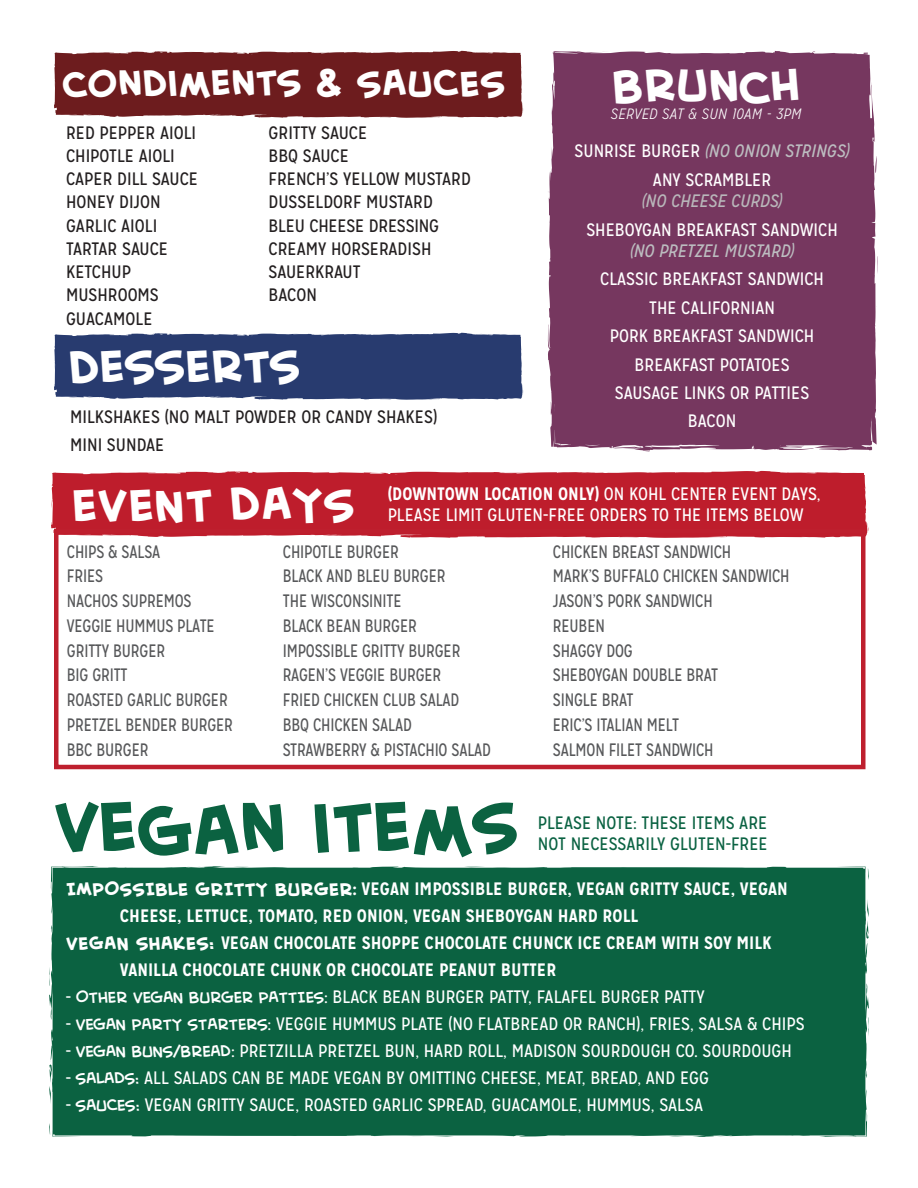
<style>
.page{position:relative;width:918px;height:1188px;background:#fff}
.page>*{position:absolute;margin:0;border:0;box-sizing:border-box;transform-origin:0 0}
.t1{font:69px "Creative Block BB Bold";letter-spacing:-.01em;color:#0b6241}
.t2{font:45px "Creative Block BB Bold";color:#fff}
.t3{font:36px "Creative Block BB Bold";color:#fff}
.t4{font:18px/21.6px "Mission Gothic";color:#fff}
.t5{font:18px "Mission Gothic";letter-spacing:-.01em;color:#57585a;scale:.9 1}
.t6{font:18px "Mission Gothic";color:#231f20}
.t7{font:700 18px/27px "Mission Gothic";color:#fff}
.t8{font:18px "Mission Gothic";color:#0a6242}
.t9{font:italic 18px "Mission Gothic";color:#bcbdc0}
.t10{font:italic 18px "Mission Gothic";color:#b9b7ba}
.t11{font:italic 300 15px "Mission Gothic";letter-spacing:.03em;color:#fff}
.s1{font-style:normal;color:#fff}
.s2{font-weight:700}
.s3{font-family:"Creative Block BB Bold";font-weight:400}
.s4{font-family:"Creative Block BB"}
</style>
<div class="page">
<div style="left:547px;top:51px;width:330px;height:400px;background:#76375f"></div>
<svg style="left:875px;top:156px;width:2px;height:17px"></svg>
<svg style="left:877px;top:256px;width:1px;height:17px"></svg>
<svg style="left:54px;top:51px;width:469px;height:67px;background:#75282a"></svg>
<svg style="left:54px;top:333px;width:469px;height:67px;background:#344677"></svg>
<svg style="left:51px;top:471px;width:818px;height:67px;background:#c12937"></svg>
<svg style="left:52px;top:495px;width:1px;height:17px"></svg>
<div style="left:49px;top:866px;width:820px;height:271px;background:#0b6241"></div>
<svg style="left:867px;top:1017px;width:2px;height:19px"></svg>
<svg style="left:433px;top:1136px;width:21px;height:1px"></svg>
<svg style="left:407px;top:1136px;width:18px;height:1px"></svg>
<svg style="left:51px;top:920px;width:1px;height:13px"></svg>
<svg style="left:868px;top:867px;width:1px;height:13px"></svg>
<svg style="left:866px;top:899px;width:3px;height:44px"></svg>
<svg style="left:669px;top:1136px;width:16px;height:1px"></svg>
<svg style="left:49px;top:1061px;width:4px;height:43px"></svg>
<svg style="left:49px;top:967px;width:2px;height:19px"></svg>
<svg style="left:464px;top:867px;width:21px;height:1px"></svg>
<svg style="left:493px;top:867px;width:18px;height:1px"></svg>
<div style="left:54px;top:529px;width:812px;height:240px;border:4px solid #be1f2e"></div>
<p class="t3" style="left:62px;top:65px;width:444px">CONDIMENTS &amp; SAUCES</p>
<p class="t6" style="left:66px;top:122px;width:132px">RED PEPPER AIOLI</p>
<p class="t6" style="left:269px;top:122px;width:100px">GRITTY SAUCE</p>
<p class="t6" style="left:66px;top:145px;width:110px">CHIPOTLE AIOLI</p>
<p class="t6" style="left:269px;top:145px;width:82px">BBQ SAUCE</p>
<p class="t6" style="left:66px;top:168px;width:133px">CAPER DILL SAUCE</p>
<p class="t6" style="left:269px;top:168px;width:204px">FRENCH’S YELLOW MUSTARD</p>
<p class="t6" style="left:66px;top:191px;width:96px">HONEY DIJON</p>
<p class="t6" style="left:269px;top:191px;width:166px">DUSSELDORF MUSTARD</p>
<p class="t6" style="left:66px;top:215px;width:93px">GARLIC AIOLI</p>
<p class="t6" style="left:269px;top:215px;width:172px">BLEU CHEESE DRESSING</p>
<p class="t6" style="left:66px;top:238px;width:104px">TARTAR SAUCE</p>
<p class="t6" style="left:269px;top:238px;width:164px">CREAMY HORSERADISH</p>
<p class="t6" style="left:66px;top:261px;width:66px">KETCHUP</p>
<p class="t6" style="left:269px;top:261px;width:94px">SAUERKRAUT</p>
<p class="t6" style="left:66px;top:284px;width:94px">MUSHROOMS</p>
<p class="t6" style="left:269px;top:284px;width:50px">BACON</p>
<p class="t6" style="left:66px;top:308px;width:88px">GUACAMOLE</p>
<p class="t2" style="left:68px;top:344px;width:233px">DESSERTS</p>
<p class="t6" style="left:70px;top:406px;width:369px">MILKSHAKES (NO MALT POWDER OR CANDY SHAKES)</p>
<p class="t6" style="left:70px;top:434px;width:96px">MINI SUNDAE</p>
<p class="t2" style="left:613px;top:63px;width:188px">BRUNCH</p>
<p class="t11" style="left:611px;top:105px;width:192px">SERVED SAT &amp; SUN 10AM - 3PM</p>
<p class="t9" style="left:575px;top:140px;width:277px"><span class="s1">SUNRISE BURGER</span> (NO ONION STRINGS)</p>
<p class="t4" style="left:653px;top:169px;width:120px">ANY SCRAMBLER</p>
<p class="t10" style="left:642px;top:190px;width:143px">(NO CHEESE CURDS)</p>
<p class="t4" style="left:586px;top:219px;width:253px">SHEBOYGAN BREAKFAST SANDWICH</p>
<p class="t9" style="left:630px;top:240px;width:166px">(NO PRETZEL MUSTARD)</p>
<p class="t4" style="left:600px;top:269px;width:225px">CLASSIC BREAKFAST SANDWICH</p>
<p class="t4" style="left:649px;top:297px;width:127px">THE CALIFORNIAN</p>
<p class="t4" style="left:610px;top:325px;width:206px">PORK BREAKFAST SANDWICH</p>
<p class="t4" style="left:635px;top:354px;width:156px">BREAKFAST POTATOES</p>
<p class="t4" style="left:615px;top:382px;width:196px">SAUSAGE LINKS OR PATTIES</p>
<p class="t4" style="left:688px;top:410px;width:50px">BACON</p>
<p class="t2" style="left:71px;top:481px;width:285px">EVENT DAYS</p>
<p class="t4" style="left:388px;top:483px;width:435px"><span class="s2">(DOWNTOWN LOCATION ONLY)</span> ON KOHL CENTER EVENT DAYS,<br>PLEASE LIMIT GLUTEN-FREE ORDERS TO THE ITEMS BELOW</p>
<p class="t5" style="left:67px;top:541px;width:105px">CHIPS &amp; SALSA</p>
<p class="t5" style="left:283px;top:541px;width:130px">CHIPOTLE BURGER</p>
<p class="t5" style="left:553px;top:541px;width:200px">CHICKEN BREAST SANDWICH</p>
<p class="t5" style="left:67px;top:565px;width:42px">FRIES</p>
<p class="t5" style="left:283px;top:565px;width:182px">BLACK AND BLEU BURGER</p>
<p class="t5" style="left:553px;top:565px;width:265px">MARK’S BUFFALO CHICKEN SANDWICH</p>
<p class="t5" style="left:67px;top:590px;width:140px">NACHOS SUPREMOS</p>
<p class="t5" style="left:283px;top:590px;width:134px">THE WISCONSINITE</p>
<p class="t5" style="left:553px;top:590px;width:179px">JASON’S PORK SANDWICH</p>
<p class="t5" style="left:67px;top:615px;width:166px">VEGGIE HUMMUS PLATE</p>
<p class="t5" style="left:283px;top:615px;width:150px">BLACK BEAN BURGER</p>
<p class="t5" style="left:553px;top:615px;width:59px">REUBEN</p>
<p class="t5" style="left:67px;top:640px;width:111px">GRITTY BURGER</p>
<p class="t5" style="left:283px;top:640px;width:199px">IMPOSSIBLE GRITTY BURGER</p>
<p class="t5" style="left:553px;top:640px;width:90px">SHAGGY DOG</p>
<p class="t5" style="left:67px;top:664px;width:69px">BIG GRITT</p>
<p class="t5" style="left:283px;top:664px;width:178px">RAGEN’S VEGGIE BURGER</p>
<p class="t5" style="left:553px;top:664px;width:185px">SHEBOYGAN DOUBLE BRAT</p>
<p class="t5" style="left:67px;top:689px;width:180px">ROASTED GARLIC BURGER</p>
<p class="t5" style="left:283px;top:689px;width:198px">FRIED CHICKEN CLUB SALAD</p>
<p class="t5" style="left:553px;top:689px;width:91px">SINGLE BRAT</p>
<p class="t5" style="left:67px;top:714px;width:186px">PRETZEL BENDER BURGER</p>
<p class="t5" style="left:283px;top:714px;width:145px">BBQ CHICKEN SALAD</p>
<p class="t5" style="left:553px;top:714px;width:142px">ERIC’S ITALIAN MELT</p>
<p class="t5" style="left:67px;top:739px;width:92px">BBC BURGER</p>
<p class="t5" style="left:283px;top:739px;width:233px">STRAWBERRY &amp; PISTACHIO SALAD</p>
<p class="t5" style="left:553px;top:739px;width:180px">SALMON FILET SANDWICH</p>
<p class="t1" style="left:54px;top:793px;width:466px">VEGAN ITEMS</p>
<p class="t8" style="left:538px;top:811px;width:231px">PLEASE NOTE: THESE ITEMS ARE</p>
<p class="t8" style="left:538px;top:833px;width:231px">NOT NECESSARILY GLUTEN-FREE</p>
<p class="t7" style="left:120px;top:875px;width:670px;text-indent:-54px"><span class="s3">IMPOSSIBLE GRITTY BURGER</span>: VEGAN IMPOSSIBLE BURGER, VEGAN GRITTY SAUCE, VEGAN<br>CHEESE, LETTUCE, TOMATO, RED ONION, VEGAN SHEBOYGAN HARD ROLL</p>
<p class="t7" style="left:66px;top:929px;width:707px"><span class="s3">VEGAN SHAKES:</span> VEGAN CHOCOLATE SHOPPE CHOCOLATE CHUNCK ICE CREAM WITH SOY MILK</p>
<p class="t7" style="left:120px;top:956px;width:438px">VANILLA CHOCOLATE CHUNK OR CHOCOLATE PEANUT BUTTER</p>
<p class="t4" style="left:66px;top:986px;width:640px">- <span class="s4">OTHER VEGAN BURGER PATTIES</span>: BLACK BEAN BURGER PATTY, FALAFEL BURGER PATTY</p>
<p class="t4" style="left:66px;top:1013px;width:740px">- <span class="s4">VEGAN PARTY STARTERS</span>: VEGGIE HUMMUS PLATE (NO FLATBREAD OR RANCH), FRIES, SALSA &amp; CHIPS</p>
<p class="t4" style="left:66px;top:1040px;width:728px">- <span class="s4">VEGAN BUNS/BREAD</span>: PRETZILLA PRETZEL BUN, HARD ROLL, MADISON SOURDOUGH CO. SOURDOUGH</p>
<p class="t4" style="left:66px;top:1067px;width:645px">- <span class="s4">SALADS:</span> ALL SALADS CAN BE MADE VEGAN BY OMITTING CHEESE, MEAT, BREAD, AND EGG</p>
<p class="t4" style="left:66px;top:1094px;width:639px">- <span class="s4">SAUCES:</span> VEGAN GRITTY SAUCE, ROASTED GARLIC SPREAD, GUACAMOLE, HUMMUS, SALSA</p>
</div>
